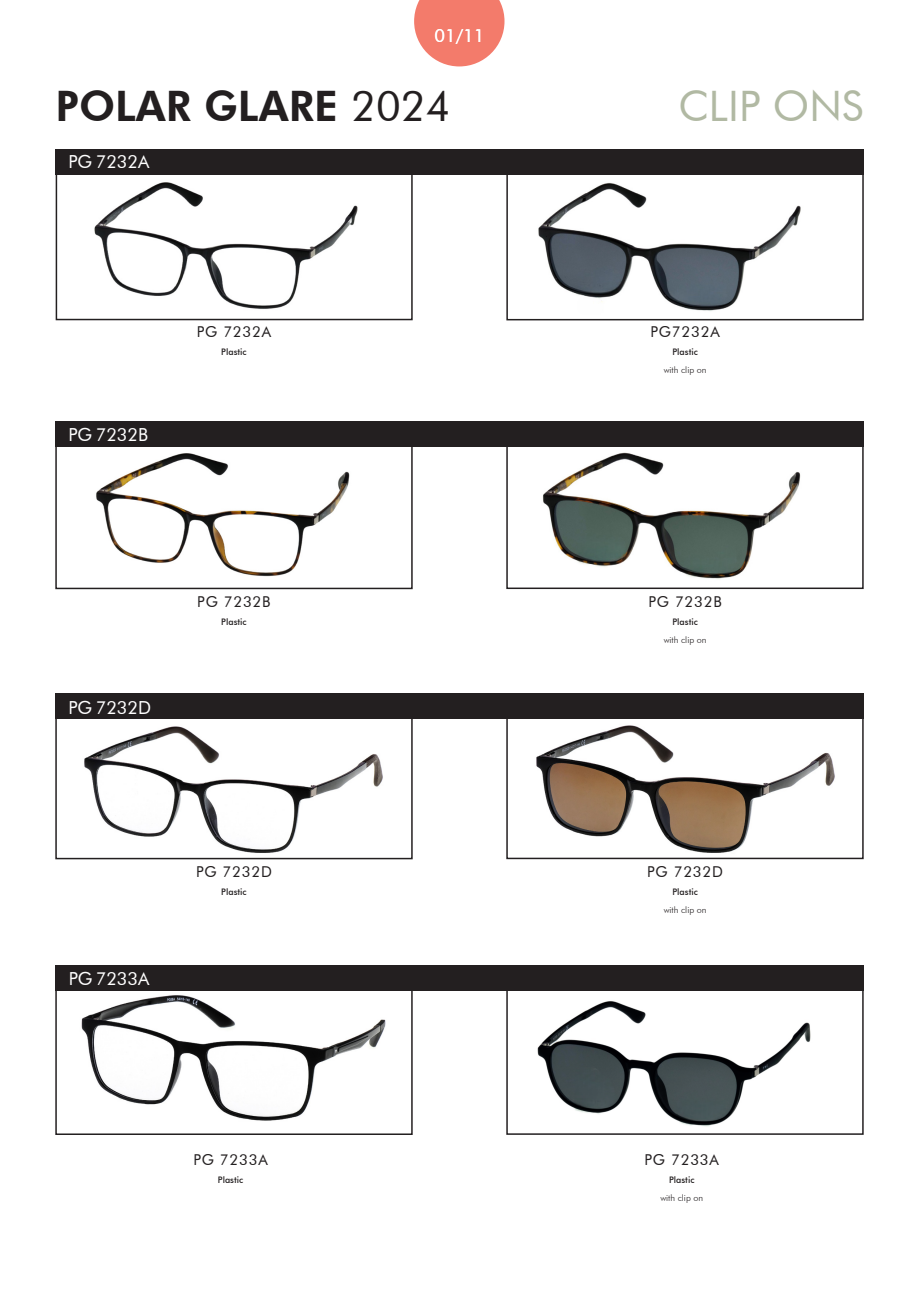
<style>
.page{position:relative;width:919px;height:1289px;background:#fff}
.page>*{position:absolute;margin:0;border:0;box-sizing:border-box;transform-origin:0 0}
.t1{font:800 42px "Futura BT";color:#231f20}
.t2{font:42px "Futura BT";color:#b1b9a3}
.t3{font:18px "Futura BT";color:#fff}
.t4{font:15px "Futura BT";letter-spacing:.05em;color:#231f20}
.t5{font:500 9px "Futura BT";color:#231f20}
.t6{font:300 9px "Futura BT";color:#231f20}
.s1{font-weight:400}
</style>
<div class="page">
<div style="left:55px;top:149px;width:808px;height:25px;background:#231f20"></div>
<div style="left:55px;top:421px;width:808px;height:25px;background:#231f20"></div>
<div style="left:55px;top:693px;width:808px;height:26px;background:#231f20"></div>
<div style="left:55px;top:965px;width:808px;height:26px;background:#231f20"></div>
<div style="left:55px;top:439px;width:357px;height:150px;border:2px solid #231f20"></div>
<div style="left:55px;top:709px;width:357px;height:150px;border:2px solid #231f20"></div>
<div style="left:55px;top:985px;width:357px;height:149px;border:2px solid #231f20"></div>
<div style="left:506px;top:171px;width:357px;height:149px;border:2px solid #231f20"></div>
<div style="left:506px;top:439px;width:357px;height:150px;border:2px solid #231f20"></div>
<div style="left:506px;top:709px;width:357px;height:150px;border:2px solid #231f20"></div>
<div style="left:506px;top:985px;width:357px;height:149px;border:2px solid #231f20"></div>
<svg style="left:414px;top:0;width:90px;height:66px;background:#f48e81"></svg>
<div style="left:56px;top:171px;width:356px;height:149px;border:2px solid #231f20"></div>
<img style="left:94px;top:182px;width:264px;height:127px">
<img style="left:96px;top:453px;width:254px;height:123px">
<img style="left:84px;top:726px;width:299px;height:127px">
<img style="left:81px;top:995px;width:305px;height:126px">
<img style="left:538px;top:183px;width:263px;height:128px">
<img style="left:542px;top:452px;width:259px;height:127px">
<img style="left:536px;top:725px;width:299px;height:128px">
<img style="left:537px;top:1001px;width:274px;height:126px">
<p class="t3" style="left:434px;top:24px;width:51px">01/11</p>
<h1 class="t1" style="left:56px;top:80px;width:396px">POLAR GLARE <span class="s1">2024</span></h1>
<h1 class="t2" style="left:678px;top:80px;width:186px">CLIP ONS</h1>
<p class="t3" style="left:68px;top:151px;width:83px">PG 7232A</p>
<p class="t3" style="left:68px;top:423px;width:81px">PG 7232B</p>
<p class="t4" style="left:197px;top:322px;width:76px">PG 7232A</p>
<p class="t5" style="left:221px;top:346px;width:27px">Plastic</p>
<p class="t3" style="left:68px;top:697px;width:84px">PG 7232D</p>
<p class="t4" style="left:197px;top:592px;width:75px">PG 7232B</p>
<p class="t5" style="left:221px;top:616px;width:27px">Plastic</p>
<p class="t3" style="left:69px;top:967px;width:82px">PG 7233A</p>
<p class="t4" style="left:196px;top:862px;width:77px">PG 7232D</p>
<p class="t5" style="left:221px;top:886px;width:27px">Plastic</p>
<p class="t4" style="left:193px;top:1150px;width:76px">PG 7233A</p>
<p class="t5" style="left:218px;top:1174px;width:27px">Plastic</p>
<p class="t4" style="left:650px;top:322px;width:71px">PG7232A</p>
<p class="t5" style="left:672px;top:346px;width:27px">Plastic</p>
<p class="t6" style="left:663px;top:364px;width:44px">with clip on</p>
<p class="t4" style="left:648px;top:592px;width:75px">PG 7232B</p>
<p class="t5" style="left:672px;top:616px;width:27px">Plastic</p>
<p class="t6" style="left:663px;top:634px;width:44px">with clip on</p>
<p class="t4" style="left:647px;top:862px;width:77px">PG 7232D</p>
<p class="t5" style="left:672px;top:886px;width:27px">Plastic</p>
<p class="t6" style="left:663px;top:904px;width:44px">with clip on</p>
<p class="t4" style="left:644px;top:1150px;width:76px">PG 7233A</p>
<p class="t5" style="left:669px;top:1174px;width:27px">Plastic</p>
<p class="t6" style="left:660px;top:1192px;width:44px">with clip on</p>
</div>
